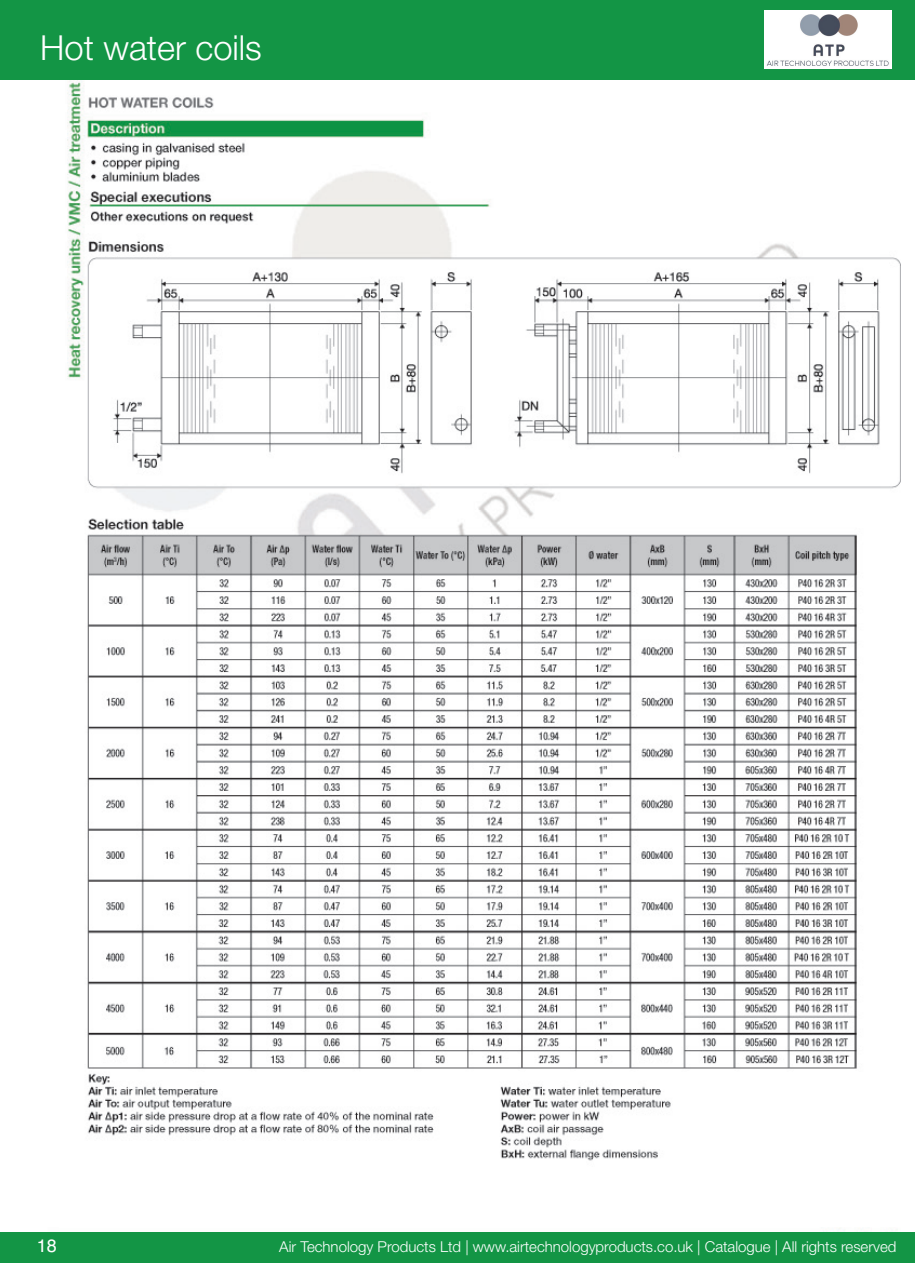
<style>
.page{position:relative;width:915px;height:1263px;background:#fff}
.page>*{position:absolute;margin:0;border:0;box-sizing:border-box;transform-origin:0 0}
.t1{font:300 34.5px "Helvetica Neue";color:#fff}
.t2{font:18px "Helvetica";color:#fff}
.t3{font:300 15px "Helvetica Neue";color:#fff}
</style>
<div class="page">
<img style="left:0;top:79px;width:900px;height:1153px">
<div style="left:0;top:0;width:914px;height:79px;background:#139545"></div>
<div style="left:0;top:1232px;width:914px;height:31px;background:#139545"></div>
<img style="left:764px;top:11px;width:127px;height:58px">
<h1 class="t1" style="left:40px;top:36px;width:223px">Hot water coils</h1>
<p class="t2" style="left:37px;top:1236px;width:22px">18</p>
<p class="t3" style="left:279px;top:1241px;width:618px">Air Technology Products Ltd | www.airtechnologyproducts.co.uk | Catalogue | All rights reserved</p>
</div>
